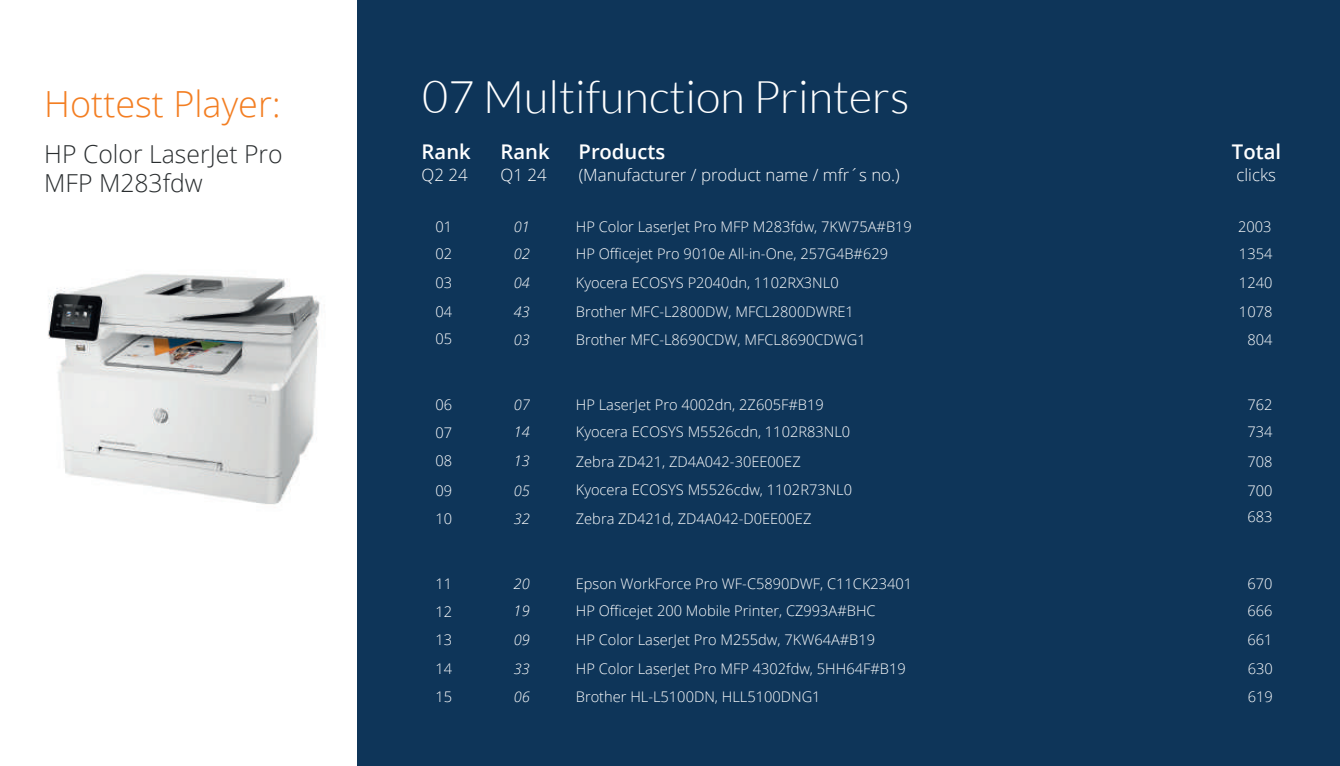
<style>
.page{position:relative;width:1340px;height:766px;background:#fff}
.page>*{position:absolute;margin:0;border:0;box-sizing:border-box;transform-origin:0 0}
.t1{font:300 45px "Lato";color:#fff}
.t2{font:300 36px "Open Sans";color:#f37e22}
.t3{font:300 24.75px/29.7px "Open Sans";color:#292d2f}
.t4{font:600 20.25px "Open Sans";color:#fff}
.t5{font:300 16.88px "Open Sans";color:#fff}
.t6{font:300 14.62px/28.3px "Open Sans";color:#fff}
.t7{font:italic 300 14.62px/28.3px "Open Sans";color:#fff;text-align:justify}
</style>
<div class="page">
<div style="left:358px;top:0;width:981px;height:765px;background:#0e3559"></div>
<img style="left:48px;top:274px;width:272px;height:231px">
<h2 class="t2" style="left:44px;top:79px;width:238px">Hottest Player:</h2>
<h1 class="t1" style="left:422px;top:73px;width:488px">07 Multifunction Printers</h1>
<h3 class="t4" style="left:421px;top:138px;width:51px">Rank</h3>
<h3 class="t4" style="left:500px;top:138px;width:51px">Rank</h3>
<h3 class="t4" style="left:578px;top:138px;width:88px">Products</h3>
<h3 class="t4" style="left:1231px;top:138px;width:51px">Total</h3>
<p class="t5" style="left:421px;top:163px;width:48px">Q2 24</p>
<p class="t5" style="left:500px;top:163px;width:48px">Q1 24</p>
<p class="t5" style="left:578px;top:163px;width:322px">(Manufacturer / product name / mfr´s no.)</p>
<p class="t5" style="left:1236px;top:163px;width:41px">clicks</p>
<h3 class="t3" style="left:44px;top:138px;width:240px">HP Color LaserJet Pro<br>MFP M283fdw</h3>
<p class="t6" style="left:435px;top:212px;width:18px">01</p>
<p class="t6" style="left:435px;top:238px;width:18px">02</p>
<p class="t6" style="left:435px;top:268px;width:18px">03</p>
<p class="t6" style="left:435px;top:297px;width:18px">04</p>
<p class="t6" style="left:435px;top:323px;width:18px">05</p>
<p class="t6" style="left:435px;top:390px;width:18px;text-align:justify">06<br>07<br>08<br>09</p>
<p class="t6" style="left:435px;top:503px;width:18px">10</p>
<p class="t6" style="left:435px;top:569px;width:18px;text-align:justify">11<br>12<br>13<br>14<br>15</p>
<p class="t7" style="left:513px;top:212px;width:18px">01</p>
<p class="t6" style="left:576px;top:212px;width:337px">HP Color LaserJet Pro MFP M283fdw, 7KW75A#B19</p>
<p class="t7" style="left:513px;top:239px;width:18px">02<br>04<br>43<br>03</p>
<p class="t6" style="left:576px;top:239px;width:314px">HP Officejet Pro 9010e All-in-One, 257G4B#629<br>Kyocera ECOSYS P2040dn, 1102RX3NL0<br>Brother MFC-L2800DW, MFCL2800DWRE1<br>Brother MFC-L8690CDW, MFCL8690CDWG1</p>
<p class="t7" style="left:513px;top:391px;width:18px;line-height:26.8px">07<br>14</p>
<p class="t7" style="left:513px;top:445px;width:18px;line-height:29.5px">13<br>05</p>
<p class="t7" style="left:513px;top:503px;width:18px">32</p>
<p class="t7" style="left:513px;top:568px;width:18px">20<br>19<br>09<br>33<br>06</p>
<p class="t6" style="left:576px;top:391px;width:276px;line-height:26.6px">HP LaserJet Pro 4002dn, 2Z605F#B19<br>Kyocera ECOSYS M5526cdn, 1102R83NL0</p>
<p class="t6" style="left:576px;top:447px;width:278px">Zebra ZD421, ZD4A042-30EE00EZ<br>Kyocera ECOSYS M5526cdw, 1102R73NL0<br>Zebra ZD421d, ZD4A042-D0EE00EZ</p>
<p class="t6" style="left:576px;top:569px;width:338px">Epson WorkForce Pro WF-C5890DWF, C11CK23401<br>HP Officejet 200 Mobile Printer, CZ993A#BHC<br>HP Color LaserJet Pro M255dw, 7KW64A#B19<br>HP Color LaserJet Pro MFP 4302fdw, 5HH64F#B19<br>Brother HL-L5100DN, HLL5100DNG1</p>
<p class="t6" style="left:1238px;top:212px;width:36px;text-align:right">2003<br>1354<br>1240<br>1078<br>804</p>
<p class="t6" style="left:1247px;top:391px;width:27px;line-height:26.1px">762<br>734</p>
<p class="t6" style="left:1247px;top:446px;width:27px;line-height:29px">708<br>700</p>
<p class="t6" style="left:1247px;top:502px;width:27px">683</p>
<p class="t6" style="left:1247px;top:569px;width:27px;text-align:justify">670<br>666<br>661<br>630<br>619</p>
</div>
